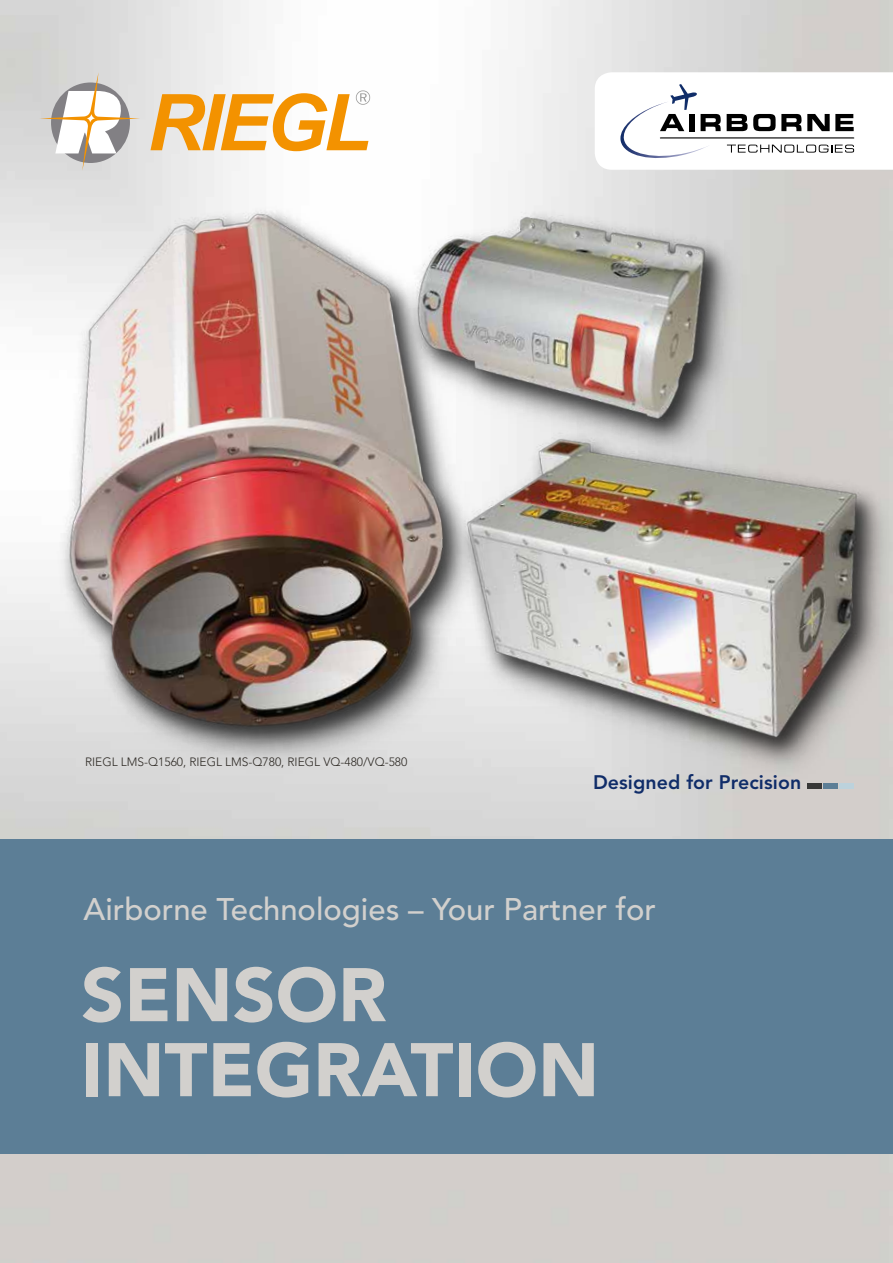
<style>
.page{position:relative;width:893px;height:1263px;background:#fff}
.page>*{position:absolute;margin:0;border:0;box-sizing:border-box;transform-origin:0 0}
.t1{font:900 75px/75px "Avenir LT Std";color:#d2d0cd}
.t2{font:500 31.05px "Avenir LT Std";color:#d2d0cd}
.t3{font:800 19.5px "Avenir LT Std";letter-spacing:.005em;color:#102d69}
.t4{font:300 12px "Avenir LT Std";color:#2e2a25}
</style>
<div class="page">
<img style="left:0;top:0;width:893px;height:1263px">
<div style="left:0;top:839px;width:893px;height:314px;background:#5c7e96"></div>
<img style="left:11px;top:62px;width:882px;height:777px">
<svg style="left:39px;top:72px;width:101px;height:99px"></svg>
<svg style="left:150px;top:90px;width:220px;height:61px"></svg>
<svg style="left:595px;top:72px;width:298px;height:98px"></svg>
<div style="left:839px;top:783px;width:15px;height:6px;background:#bcd2dc"></div>
<div style="left:807px;top:783px;width:14px;height:6px;background:#383837"></div>
<div style="left:823px;top:783px;width:15px;height:6px;background:#5c7e96"></div>
<p class="t4" style="left:85px;top:755px;width:324px">RIEGL LMS-Q1560, RIEGL LMS-Q780, RIEGL VQ-480/VQ-580</p>
<h3 class="t3" style="left:593px;top:771px;width:210px">Designed for Precision</h3>
<h2 class="t2" style="left:84px;top:891px;width:574px">Airborne Technologies – Your Partner for</h2>
<h1 class="t1" style="left:81px;top:957px;width:520px">SENSOR<br>INTEGRATION</h1>
</div>
